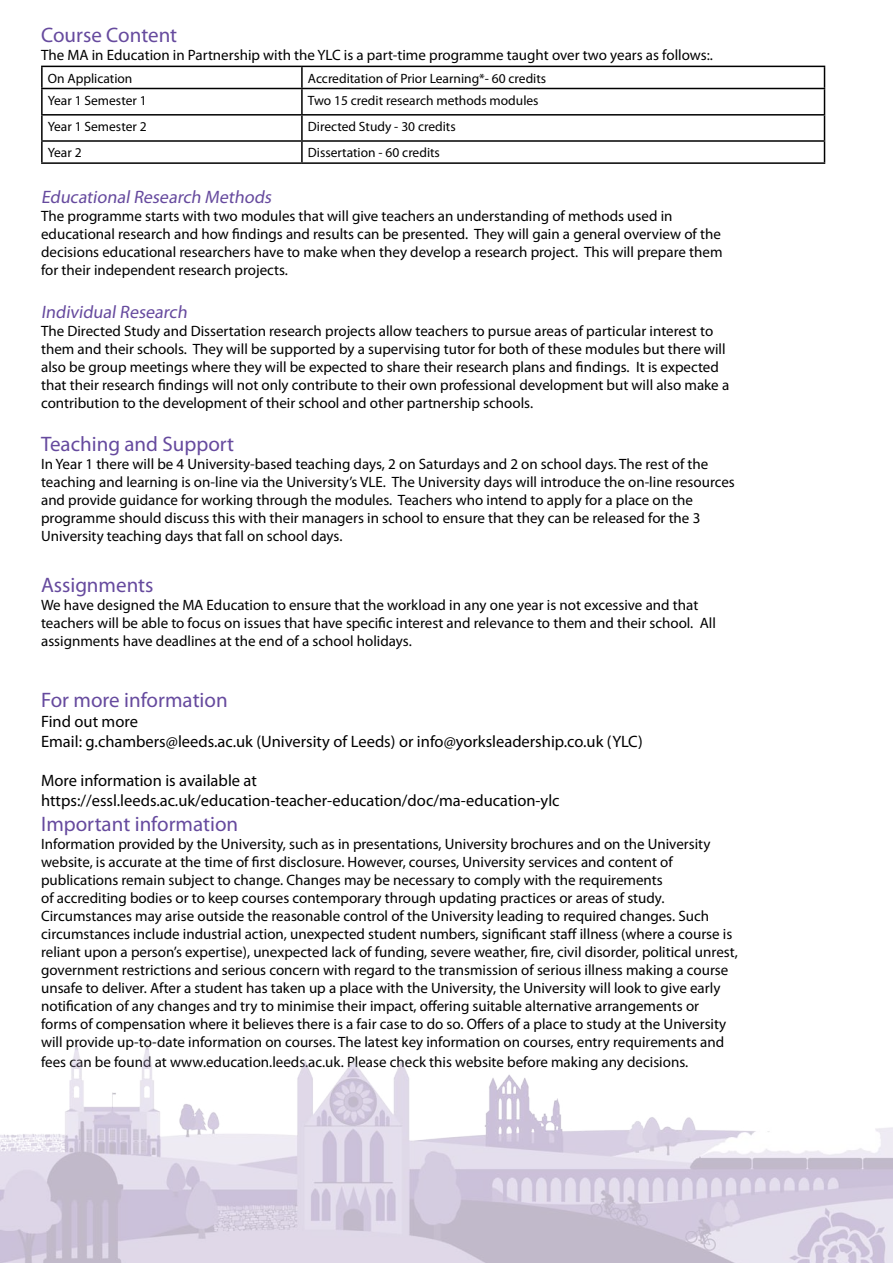
<style>
.page{position:relative;width:893px;height:1263px;background:#fff}
.page>*{position:absolute;margin:0;border:0;box-sizing:border-box;transform-origin:0 0}
.t1{font:21px "Myriad Pro";color:#664a9e}
.t2{font:italic 18px "Myriad Pro";color:#664a9e}
.t3{font:18px "Myriad Pro";color:#664a9e}
.t4{font:16.5px/19.8px "Myriad Pro";color:#000}
.t5{font:15px/18px "Myriad Pro";color:#000}
.t6{font:13.5px "Myriad Pro";color:#000}
</style>
<div class="page">
<hr style="left:41px;top:66px;width:261px;height:1px;background:#000">
<hr style="left:41px;top:67px;width:2px;height:21px;background:#000">
<hr style="left:302px;top:66px;width:523px;height:1px;background:#000">
<hr style="left:301px;top:67px;width:2px;height:21px;background:#000">
<hr style="left:41px;top:88px;width:261px;height:1px;background:#000">
<hr style="left:41px;top:89px;width:2px;height:25px;background:#000">
<hr style="left:302px;top:88px;width:523px;height:1px;background:#000">
<hr style="left:301px;top:89px;width:2px;height:25px;background:#000">
<hr style="left:41px;top:114px;width:261px;height:2px;background:#000">
<hr style="left:41px;top:116px;width:2px;height:24px;background:#000">
<hr style="left:302px;top:114px;width:523px;height:2px;background:#000">
<hr style="left:301px;top:116px;width:2px;height:24px;background:#000">
<hr style="left:41px;top:140px;width:261px;height:2px;background:#000">
<hr style="left:41px;top:142px;width:2px;height:20px;background:#000">
<hr style="left:302px;top:140px;width:523px;height:2px;background:#000">
<hr style="left:301px;top:142px;width:2px;height:20px;background:#000">
<svg style="left:824px;top:67px;width:1px;height:95px"></svg>
<hr style="left:41px;top:162px;width:261px;height:2px;background:#000">
<hr style="left:302px;top:162px;width:523px;height:2px;background:#000">
<img style="left:0;top:1044px;width:893px;height:219px">
<h1 class="t1" style="left:41px;top:22px;width:138px">Course Content</h1>
<p class="t5" style="left:41px;top:45px;width:673px">The MA in Education in Partnership with the YLC is a part-time programme taught over two years as follows:.</p>
<p class="t6" style="left:48px;top:70px;width:86px">On Application</p>
<p class="t6" style="left:308px;top:70px;width:240px">Accreditation of Prior Learning*- 60 credits</p>
<p class="t6" style="left:48px;top:92px;width:100px">Year 1 Semester 1</p>
<p class="t6" style="left:308px;top:92px;width:232px">Two 15 credit research methods modules</p>
<p class="t6" style="left:48px;top:118px;width:100px">Year 1 Semester 2</p>
<p class="t6" style="left:308px;top:118px;width:149px">Directed Study - 30 credits</p>
<p class="t6" style="left:48px;top:144px;width:35px">Year 2</p>
<p class="t6" style="left:308px;top:144px;width:134px">Dissertation - 60 credits</p>
<p class="t2" style="left:41px;top:186px;width:235px">EducationalResearch Methods</p>
<p class="t5" style="left:41px;top:207px;width:683px">The programme starts with two modules that will give teachers an understanding of methods used in educational research and how findings and results can be presented. They will gain a general overview of the decisions educational researchers have to make when they develop a research project. This will prepare them for their independent research projects.</p>
<p class="t3" style="left:41px;top:301px;width:150px">IndividualResearch</p>
<p class="t5" style="left:41px;top:322px;width:690px">The Directed Study and Dissertation research projects allow teachers to pursue areas of particular interest to them and their schools. They will be supported by a supervising tutor for both of these modules but there will also be group meetings where they will be expected to share their research plans and findings. It is expected that their research findings will not only contribute to their own professional development but will also make a contribution to the development of their school and other partnership schools.</p>
<h1 class="t1" style="left:41px;top:431px;width:195px">Teaching and Support</h1>
<p class="t5" style="left:41px;top:455px;width:695px">In Year 1 there will be 4 University-based teaching days, 2 on Saturdays and 2 on school days. The rest of the teaching and learning is on-line via the University’s VLE. The University days will introduce the on-line resources and provide guidance for working through the modules. Teachers who intend to apply for a place on the programme should discuss this with their managers in school to ensure that they can be released for the 3<br>University teaching days that fall on school days.</p>
<h1 class="t1" style="left:41px;top:572px;width:114px">Assignments</h1>
<p class="t5" style="left:41px;top:595px;width:676px">We have designed the MA Education to ensure that the workload in any one year is not excessive and that teachers will be able to focus on issues that have specific interest and relevance to them and their school. All assignments have deadlines at the end of a school holidays.</p>
<h1 class="t1" style="left:41px;top:687px;width:188px">For more information</h1>
<p class="t4" style="left:41px;top:711px;width:603px">Find out more<br>Email: g.chambers@leeds.ac.uk (University of Leeds) or info@yorksleadership.co.uk (YLC)</p>
<p class="t4" style="left:41px;top:770px;width:520px">More information is available at https://essl.leeds.ac.uk/education-teacher-education/doc/ma-education-ylc</p>
<h1 class="t1" style="left:41px;top:811px;width:199px">Important information</h1>
<p class="t5" style="left:41px;top:835px;width:698px">Information provided by the University, such as in presentations, University brochures and on the University website, is accurate at the time of first disclosure. However, courses, University services and content of publications remain subject to change. Changes may be necessary to comply with the requirements<br>of accrediting bodies or to keep courses contemporary through updating practices or areas of study.<br>Circumstances may arise outside the reasonable control of the University leading to required changes. Such circumstances include industrial action, unexpected student numbers, significant staff illness (where a course is reliant upon a person’s expertise), unexpected lack of funding, severe weather, fire, civil disorder, political unrest, government restrictions and serious concern with regard to the transmission of serious illness making a course unsafe to deliver. After a student has taken up a place with the University, the University will look to give early notification of any changes and try to minimise their impact, offering suitable alternative arrangements or forms of compensation where it believes there is a fair case to do so. Offers of a place to study at the University will provide up-to-date information on courses. The latest key information on courses, entry requirements and</p>
<p class="t5" style="left:41px;top:1053px;width:649px">fees can be found at www.education.leeds.ac.uk. Please check this website before making any decisions.</p>
</div>
